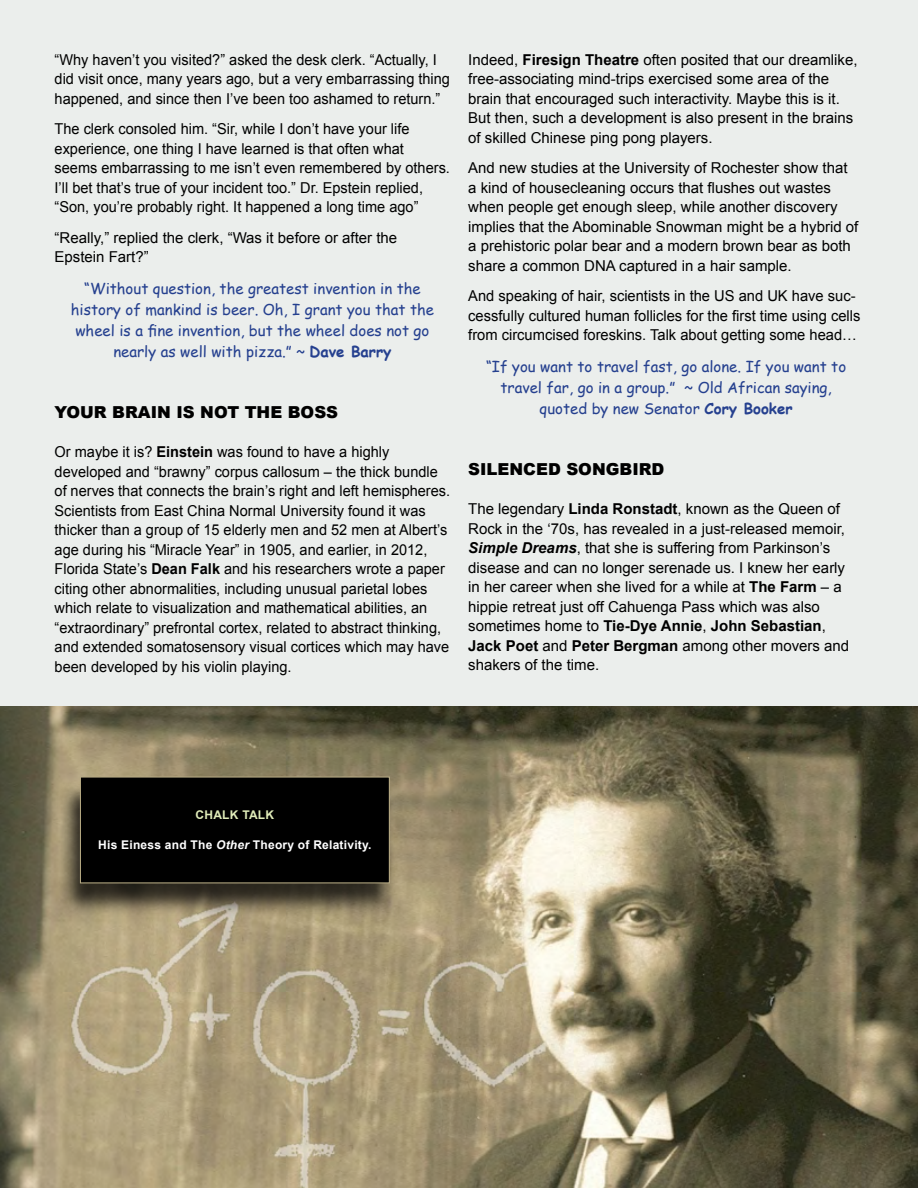
<style>
.page{position:relative;width:918px;height:1188px;background:#ebeeec}
.page>*{position:absolute;margin:0;border:0;box-sizing:border-box;transform-origin:0 0}
.t1{font:900 16.5px "Arial";color:#000}
.t2{font:15px/19.5px "Arial";color:#000}
.t3{font:15px/21px "Comic Sans MS";color:#25408f;text-align:center}
.t4{font:700 12px "Arial";letter-spacing:.02em;color:#fff}
.t5{font:700 12px "Arial";letter-spacing:.02em;color:#e0ecb9}
.s1{font-weight:700}
.s2{font-weight:700;font-style:italic}
.s3{font-style:italic}
</style>
<div class="page">
<img style="left:0;top:706px;width:918px;height:482px">
<div style="left:58px;top:781px;width:339px;height:136px;background:#000;opacity:.75"></div>
<div style="left:80px;top:777px;width:309px;height:106px;background:#000"></div>
<p class="t2" style="left:55px;top:50px;width:397px">“Why haven’t you visited?” asked the desk clerk. “Actually, I did visit once, many years ago, but a very embarrassing thing happened, and since then I’ve been too ashamed to return.”</p>
<p class="t2" style="left:55px;top:119px;width:397px">The clerk consoled him. “Sir, while I don’t have your life experience, one thing I have learned is that often what seems embarrassing to me isn’t even remembered by others.<br>I’ll bet that’s true of your incident too.” Dr. Epstein replied, “Son, you’re probably right. It happened a long time ago”</p>
<p class="t2" style="left:55px;top:228px;width:344px">“Really,” replied the clerk, “Was it before or after the<br>Epstein Fart?”</p>
<p class="t3" style="left:71px;top:277px;width:365px">“Without question, the greatest invention in the history of mankind is beer. Oh, I grant you that the wheel is a fine invention, but the wheel does not go nearly as well with pizza.” ~ <span class="s1">Dave Barry</span></p>
<p class="t1" style="left:55px;top:403px;width:285px">YOUR BRAIN IS NOT THE BOSS</p>
<p class="t2" style="left:55px;top:442px;width:397px">Or maybe it is? <span class="s1">Einstein</span> was found to have a highly developed and “brawny” corpus callosum – the thick bundle of nerves that connects the brain’s right and left hemispheres.<br>Scientists from East China Normal University found it was thicker than a group of 15 elderly men and 52 men at Albert’s age during his “Miracle Year” in 1905, and earlier, in 2012, Florida State’s <span class="s1">Dean Falk</span> and his researchers wrote a paper citing other abnormalities, including unusual parietal lobes which relate to visualization and mathematical abilities, an “extraordinary” prefrontal cortex, related to abstract thinking, and extended somatosensory visual cortices which may have been developed by his violin playing.</p>
<p class="t2" style="left:468px;top:50px;width:391px">Indeed, <span class="s1">Firesign Theatre</span> often posited that our dreamlike, free-associating mind-trips exercised some area of the brain that encouraged such interactivity. Maybe this is it.<br>But then, such a development is also present in the brains of skilled Chinese ping pong players.</p>
<p class="t2" style="left:468px;top:158px;width:392px">And new studies at the University of Rochester show that a kind of housecleaning occurs that flushes out wastes when people get enough sleep, while another discovery implies that the Abominable Snowman might be a hybrid of a prehistoric polar bear and a modern brown bear as both share a common DNA captured in a hair sample.</p>
<p class="t2" style="left:468px;top:286px;width:394px">And speaking of hair, scientists in the US and UK have suc&shy;cessfully cultured human follicles for the first time using cells from circumcised foreskins. Talk about getting some head…</p>
<p class="t3" style="left:486px;top:355px;width:362px">“If you want to travel fast, go alone. If you want to travel far, go in a group.” ~ Old African saying, quoted by new Senator <span class="s1">Cory Booker</span></p>
<p class="t1" style="left:468px;top:460px;width:198px">SILENCED SONGBIRD</p>
<p class="t2" style="left:468px;top:499px;width:383px">The legendary <span class="s1">Linda Ronstadt</span>, known as the Queen of Rock in the ‘70s, has revealed in a just-released memoir, <span class="s2">Simple Dreams</span>, that she is suffering from Parkinson’s disease and can no longer serenade us. I knew her early in her career when she lived for a while at <span class="s1">The Farm</span> – a hippie retreat just off Cahuenga Pass which was also sometimes home to <span class="s1">Tie-Dye Annie</span>, <span class="s1">John Sebastian</span>, <span class="s1">Jack Poet</span> and <span class="s1">Peter Bergman</span> among other movers and shakers of the time.</p>
<p class="t5" style="left:196px;top:807px;width:80px">CHALK TALK</p>
<p class="t4" style="left:98px;top:837px;width:275px">His Einess and The <span class="s3">Other</span> Theory of Relativity.</p>
</div>
